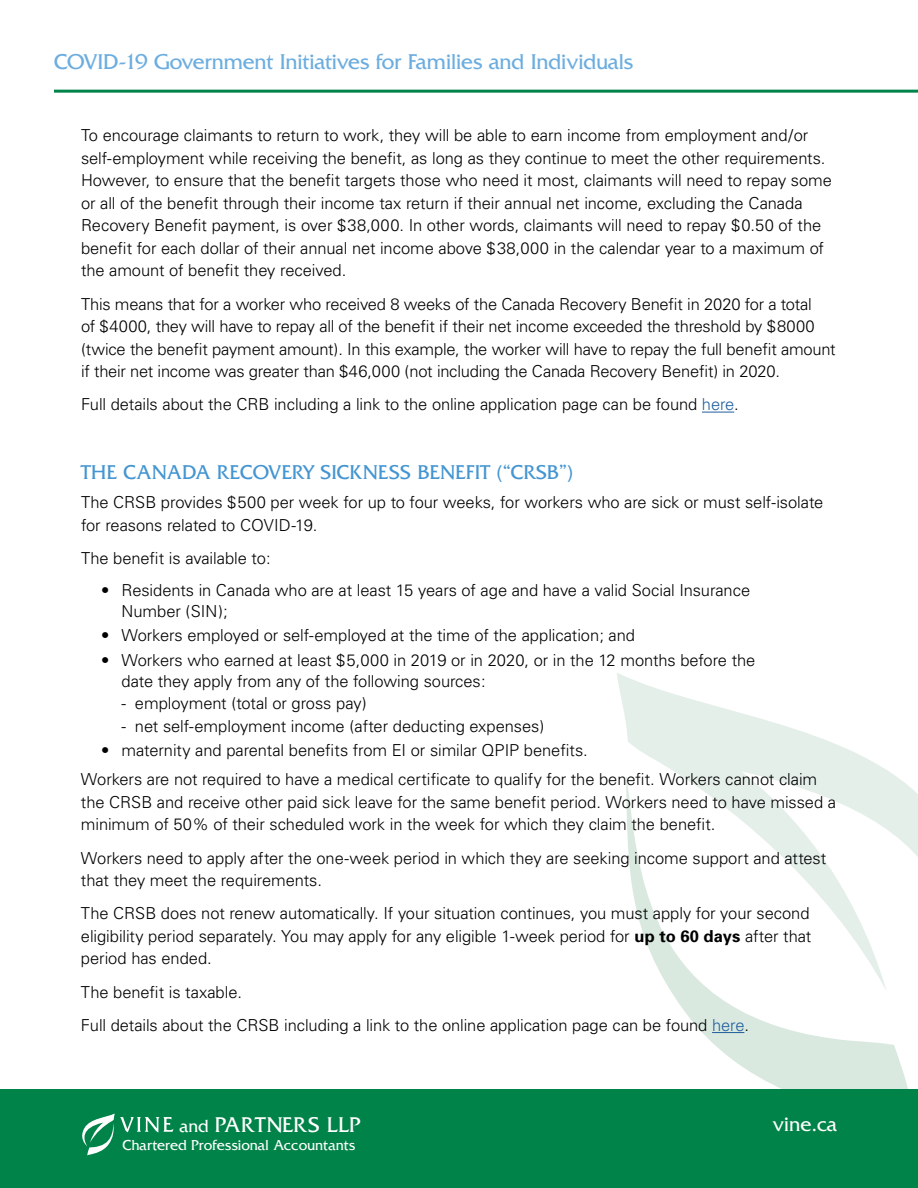
<style>
.page{position:relative;width:918px;height:1188px;background:#fff}
.page>*{position:absolute;margin:0;border:0;box-sizing:border-box;transform-origin:0 0}
.t1{font:22.5px "Friz Quadrata Std";letter-spacing:-.01em;color:#6caddf}
.t2{font:21px "Friz Quadrata Std";color:#4495d1}
.t3{font:21px "Friz Quadrata Std";color:#fff}
.t4{font:19.5px "Friz Quadrata Font";letter-spacing:-.035em;color:#fff}
.t5{font:300 16.5px/22.5px "Univers";letter-spacing:-.005em;color:#000}
.t6{font:13.2px "Friz Quadrata Font";letter-spacing:-.02em;color:#fff}
.s1{color:#215e9e}
.s2{font-weight:700}
.s3{font-size:15.9px}
</style>
<div class="page">
<svg style="left:617px;top:673px;width:277px;height:102px"></svg>
<svg style="left:626px;top:775px;width:292px;height:314px"></svg>
<div style="left:0;top:1089px;width:918px;height:99px;background:#008348"></div>
<svg style="left:82px;top:1114px;width:92px;height:41px"></svg>
<hr style="left:54px;top:90px;width:864px;height:3px;background:#008348">
<hr style="left:702px;top:412px;width:32px;height:1px;background:#215e9e">
<hr style="left:712px;top:1032px;width:32px;height:1px;background:#215e9e">
<h1 class="t1" style="left:54px;top:49px;width:581px">COVID-19 Government Initiatives for Families and Individuals</h1>
<p class="t5" style="left:81px;top:124px;width:753px">To encourage claimants to return to work, they will be able to earn income from employment and/or self-employment while receiving the benefit, as long as they continue to meet the other requirements.<br>However, to ensure that the benefit targets those who need it most, claimants will need to repay some or all of the benefit through their income tax return if their annual net income, excluding the Canada Recovery Benefit payment, is over $38,000. In other words, claimants will need to repay $0.50 of the benefit for each dollar of their annual net income above $38,000 in the calendar year to a maximum of the amount of benefit they received.</p>
<p class="t5" style="left:81px;top:293px;width:756px">This means that for a worker who received 8 weeks of the Canada Recovery Benefit in 2020 for a total<br>of $4000, they will have to repay all of the benefit if their net income exceeded the threshold by $8000 (twice the benefit payment amount). In this example, the worker will have to repay the full benefit amount if their net income was greater than $46,000 (not including the Canada Recovery Benefit) in 2020.</p>
<p class="t5" style="left:81px;top:393px;width:659px">Full details about the CRB including a link to the online application page can be found <span class="s1">here</span>.</p>
<p class="t2" style="left:81px;top:460px;width:494px">THE CANADA RECOVERY SICKNESS BENEFIT (“CRSB”)</p>
<p class="t5" style="left:81px;top:491px;width:744px">The CRSB provides $500 per week for up to four weeks, for workers who are sick or must self-isolate for reasons related to COVID-19.</p>
<p class="t5" style="left:81px;top:547px;width:191px">The benefit is available to:</p>
<p class="t5" style="left:121px;top:579px;width:630px;line-height:21px;text-indent:-20px">• Residents in Canada who are at least 15 years of age and have a valid Social Insurance<br>Number (SIN);</p>
<p class="t5" style="left:101px;top:624px;width:535px">• Workers employed or self-employed at the time of the application; and</p>
<p class="t5" style="left:121px;top:649px;width:635px;line-height:21px;text-indent:-20px">• Workers who earned at least $5,000 in 2019 or in 2020, or in the 12 months before the date they apply from any of the following sources:</p>
<p class="t5" style="left:121px;top:692px;width:247px">- employment (total or gross pay)</p>
<p class="t5" style="left:121px;top:715px;width:425px">- net self-employment income (after deducting expenses)</p>
<p class="t5" style="left:81px;top:736px;width:738px;line-height:29.2px;text-indent:20px">• maternity and parental benefits from EI or similar QPIP benefits.<br>Workers are not required to have a medical certificate to qualify for the benefit. Workers cannot claim</p>
<p class="t5" style="left:81px;top:791px;width:757px">the CRSB and receive other paid sick leave for the same benefit period. Workers need to have missed a minimum of 50% of their scheduled work in the week for which they claim the benefit.</p>
<p class="t5" style="left:81px;top:846px;width:747px">Workers need to apply after the one-week period in which they are seeking income support and attest that they meet the requirements.</p>
<p class="t5" style="left:81px;top:902px;width:732px;text-align:justify">The CRSB does not renew automatically. If your situation continues, you must apply for your second eligibility period separately. You may apply for any eligible 1-week period for <span class="s2">up to 60 days</span> after that period has ended.</p>
<p class="t5" style="left:81px;top:975px;width:669px;line-height:33.3px">The benefit is taxable.<br>Full details about the CRSB including a link to the online application page can be found <span class="s1">here</span>.</p>
<p class="t4" style="left:179px;top:1112px;width:183px"><span class="s3">and</span> PARTNERS LLP</p>
<p class="t6" style="left:122px;top:1136px;width:235px">Chartered Professional Accountants</p>
<p class="t3" style="left:773px;top:1112px;width:65px">vine.ca</p>
</div>
